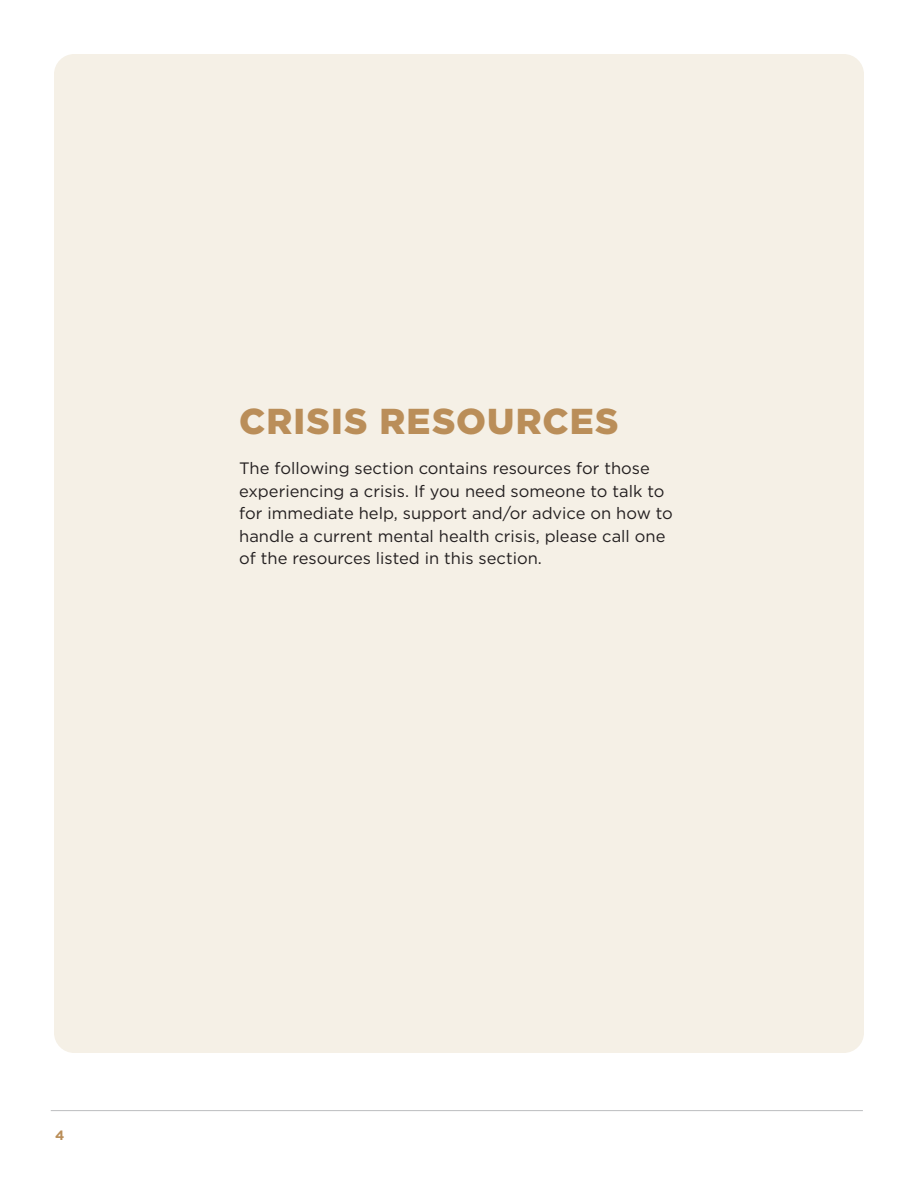
<style>
.page{position:relative;width:918px;height:1188px;background:#fff}
.page>*{position:absolute;margin:0;border:0;box-sizing:border-box;transform-origin:0 0}
.t1{font:900 36px "Gotham";letter-spacing:.035em;color:#ba8e59}
.Crisis_detail{font:16.5px/22.5px "Gotham";color:#231f20}
.t2{font:700 13.5px "Gotham";color:#ba8e59}
</style>
<div class="page">
<hr style="left:51px;top:1110px;width:812px;height:1px;background:#bcbdc0">
<div style="left:54px;top:54px;width:810px;height:999px;background:#f5f0e6;border-radius:20px"></div>
<p class="t1" style="left:239px;top:396px;width:381px">CRISIS RESOURCES</p>
<p class="Crisis_detail" style="left:239px;top:457px;width:435px">The following section contains resources for those experiencing a crisis. If you need someone to talk to for immediate help, support and/or advice on how to handle a current mental health crisis, please call one of the resources listed in this section.</p>
<p class="t2" style="left:55px;top:1126px;width:11px">4</p>
</div>
